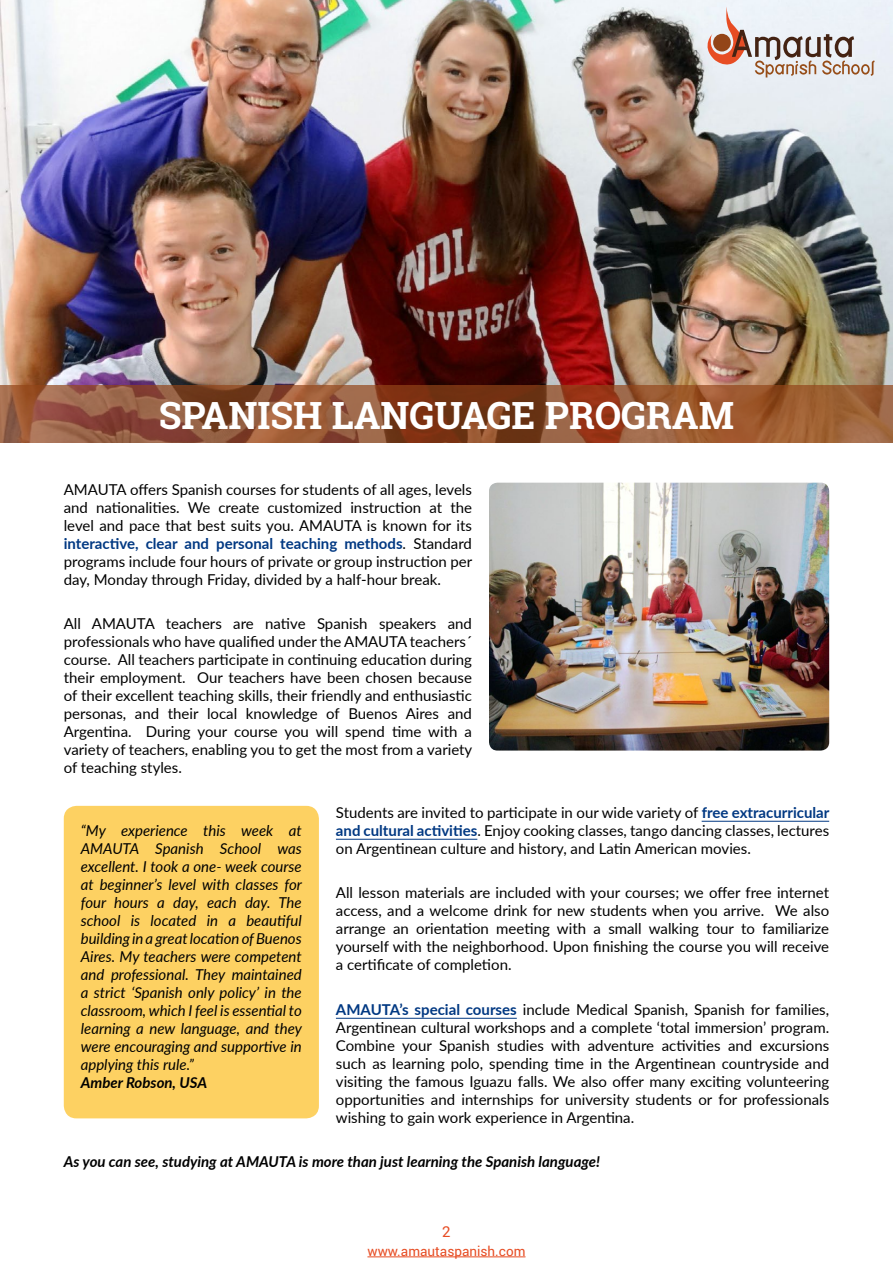
<style>
.page{position:relative;width:893px;height:1263px;background:#fff}
.page>*{position:absolute;margin:0;border:0;box-sizing:border-box;transform-origin:0 0}
.t1{font:700 37.5px "Roboto Slab";color:#fff}
.t2{font:15px/18px "Lato";color:#000;text-align:justify}
.t3{font:italic 15px/18px "Lato";color:#000;text-align:justify}
.t4{font:italic 700 15px "Lato";color:#000}
.t5{font:15px "Roboto";color:#e74d24}
.t6{font:13.5px "Roboto";color:#e74d24}
.s1{font-weight:700;color:#003882}
</style>
<div class="page">
<hr style="left:367px;top:1256px;width:158px;height:1px;background:#e74d24">
<hr style="left:702px;top:821px;width:127px;height:1px;background:#003882">
<hr style="left:336px;top:839px;width:141px;height:1px;background:#003882">
<hr style="left:336px;top:1018px;width:181px;height:1px;background:#003882">
<img style="left:0;top:0;width:893px;height:385px">
<svg style="left:0;top:385px;width:893px;height:58px;background:#915231"></svg>
<div style="left:64px;top:806px;width:255px;height:312px;background:#fdd162;border-radius:13px"></div>
<img style="left:489px;top:483px;width:340px;height:267px">
<svg style="left:699px;top:7px;width:176px;height:70px;background:#d5cac8"></svg>
<h1 class="t1" style="left:159px;top:390px;width:577px">SPANISH LANGUAGE PROGRAM</h1>
<p class="t2" style="left:64px;top:480px;width:410px">AMAUTA offers Spanish courses for students of all ages, levels and nationalities. We create customized instruction at the level and pace that best suits you. AMAUTA is known for its <span class="s1">interactive, clear and personal teaching methods</span>. Standard programs include four hours of private or group instruction per day, Monday through Friday, divided by a half-hour break.</p>
<p class="t2" style="left:64px;top:614px;width:410px">All AMAUTA teachers are native Spanish speakers and professionals who have qualified under the AMAUTA teachers´ course. All teachers participate in continuing education during their employment. Our teachers have been chosen because of their excellent teaching skills, their friendly and enthusiastic personas, and their local knowledge of Buenos Aires and Argentina. During your course you will spend time with a variety of teachers, enabling you to get the most from a variety of teaching styles.</p>
<p class="t2" style="left:336px;top:803px;width:495px">Students are invited to participate in our wide variety of <span class="s1">free extracurricular and cultural activities</span>. Enjoy cooking classes, tango dancing classes, lectures on Argentinean culture and history, and Latin American movies.</p>
<p class="t2" style="left:336px;top:883px;width:495px">All lesson materials are included with your courses; we offer free internet access, and a welcome drink for new students when you arrive. We also arrange an orientation meeting with a small walking tour to familiarize yourself with the neighborhood. Upon finishing the course you will receive a certificate of completion.</p>
<p class="t2" style="left:336px;top:1000px;width:495px"><span class="s1">AMAUTA’s special courses</span> include Medical Spanish, Spanish for families, Argentinean cultural workshops and a complete ‘total immersion’ program.<br>Combine your Spanish studies with adventure activities and excursions such as learning polo, spending time in the Argentinean countryside and visiting the famous Iguazu falls. We also offer many exciting volunteering opportunities and internships for university students or for professionals wishing to gain work experience in Argentina.</p>
<p class="t4" style="left:64px;top:1151px;width:538px">As you can see, studying at AMAUTA is more than just learning the Spanish language!</p>
<p class="t3" style="left:81px;top:821px;width:223px">“My experience this week at AMAUTA Spanish School was excellent. I took a one- week course at beginner’s level with classes for four hours a day, each day. The school is located in a beautiful building in a great location of Buenos Aires. My teachers were competent and professional. They maintained a strict ‘Spanish only policy’ in the classroom, which I feel is essential to learning a new language, and they were encouraging and supportive in applying this rule.”</p>
<p class="t4" style="left:81px;top:1071px;width:128px">Amber Robson, USA</p>
<p class="t5" style="left:442px;top:1221px;width:10px">2</p>
<p class="t6" style="left:367px;top:1241px;width:160px">www.amautaspanish.com</p>
</div>
